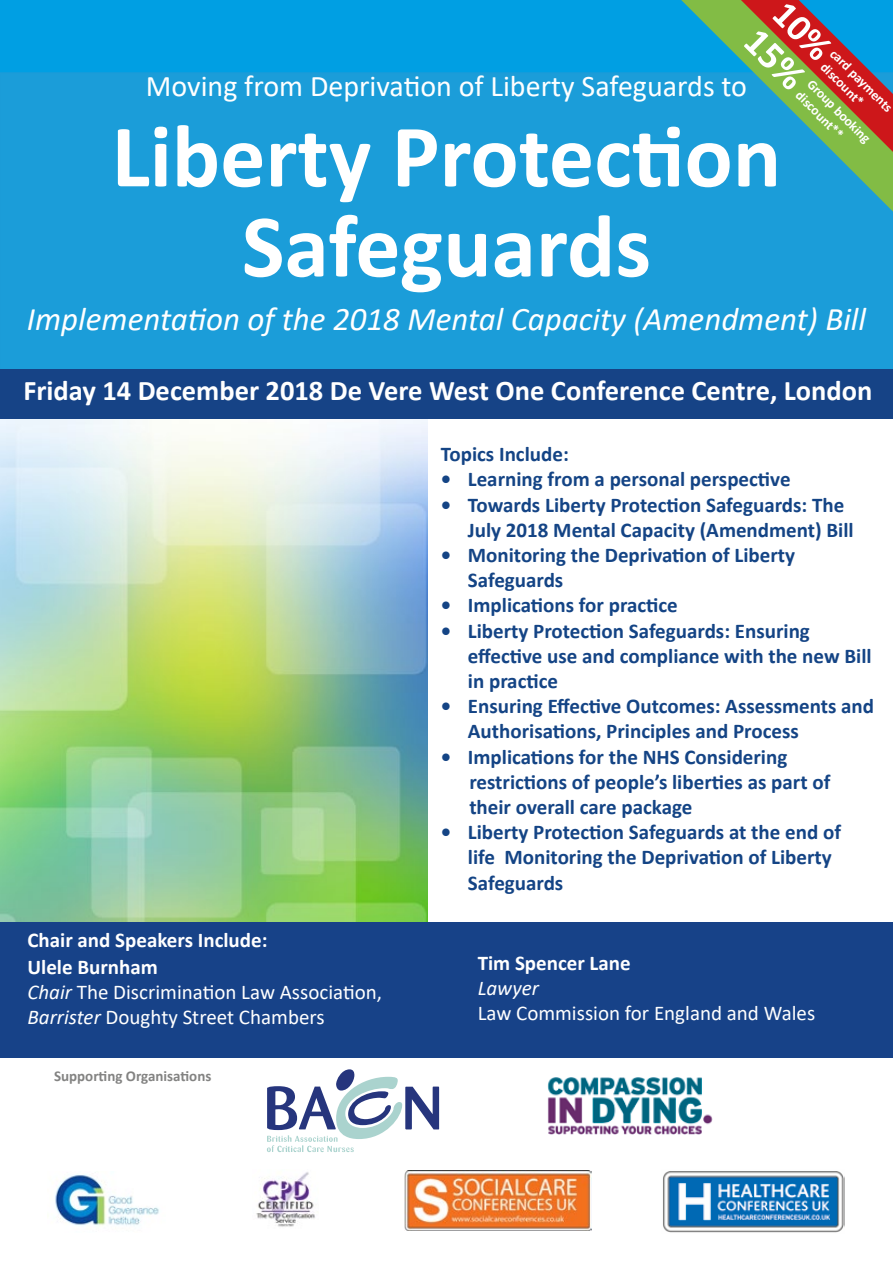
<style>
.page{position:relative;width:893px;height:1263px;background:#fff}
.page>*{position:absolute;margin:0;border:0;box-sizing:border-box;transform-origin:0 0}
.t1{font:700 90px/90px "Calibri";color:#fff;text-align:center}
.t2{font:italic 33px "Calibri";color:#fff}
.t3{font:30px "Calibri";color:#fff}
.t4{font:700 28.5px "Calibri";color:#fff}
.t5{font:700 21px/25.2px "Calibri";color:#144485}
.t6{font:21px/25.2px "Calibri";color:#fff}
.t7{font:700 21px/27.3px "Calibri";color:#fff}
.t8{font:italic 21px "Calibri";color:#fff}
.t9{font:700 15px "Calibri";color:#838382}
.t10{font:700 13.5px/16.2px "Calibri";color:#fff}
.s1{font-style:italic}
</style>
<div class="page">
<img style="left:0;top:419px;width:428px;height:503px">
<div style="left:0;top:0;width:893px;height:412px;background:#009fe3"></div>
<div style="left:0;top:73px;width:893px;height:326px;background:#1b9dd9"></div>
<img style="left:55px;top:1174px;width:104px;height:52px">
<img style="left:663px;top:1171px;width:182px;height:62px">
<img style="left:405px;top:1171px;width:187px;height:59px">
<img style="left:256px;top:1172px;width:59px;height:55px">
<div style="left:0;top:370px;width:893px;height:49px;background:#164386"></div>
<div style="left:0;top:922px;width:893px;height:135px;background:#174288"></div>
<svg style="left:267px;top:1069px;width:172px;height:83px"></svg>
<img style="left:547px;top:1077px;width:166px;height:58px">
<svg style="left:681px;top:0;width:212px;height:212px"></svg>
<p class="t10" style="left:838px;top:45px;width:84px;rotate:45deg">card payments discount*</p>
<h3 class="t3" style="left:146px;top:66px;width:603px">Moving from Deprivation of Liberty Safeguards to</h3>
<h1 class="t1" style="left:112px;top:110px;width:671px">Liberty Protection<br>Safeguards</h1>
<h2 class="t2" style="left:27px;top:296px;width:841px">Implementation of the 2018 Mental Capacity (Amendment) Bill</h2>
<p class="t10" style="left:815px;top:76px;width:85px;rotate:45deg">Group booking discount**</p>
<h3 class="t4" style="left:23px;top:370px;width:851px">Friday 14 December 2018 De Vere West One Conference Centre, London</h3>
<p class="t7" style="left:27px;top:926px;width:242px">Chair and Speakers Include:<br>Ulele Burnham</p>
<p class="t6" style="left:27px;top:979px;width:356px"><span class="s1">Chair</span> The Discrimination Law Association,<br><span class="s1">Barrister</span> Doughty Street Chambers</p>
<p class="t9" style="left:54px;top:1065px;width:159px">Supporting Organisations</p>
<p class="t5" style="left:441px;top:441px;width:129px">Topics Include:</p>
<p class="t5" style="left:441px;top:467px;width:351px">• Learning from a personal perspective</p>
<p class="t5" style="left:468px;top:492px;width:387px;text-indent:-27px">• Towards Liberty Protection Safeguards: The<br>July 2018 Mental Capacity (Amendment) Bill</p>
<p class="t5" style="left:468px;top:542px;width:329px;text-indent:-27px">• Monitoring the Deprivation of Liberty<br>Safeguards</p>
<p class="t5" style="left:441px;top:593px;width:238px">• Implications for practice</p>
<p class="t5" style="left:468px;top:618px;width:405px;text-indent:-27px">• Liberty Protection Safeguards: Ensuring effective use and compliance with the new Bill in practice</p>
<p class="t5" style="left:468px;top:693px;width:408px;text-indent:-27px">• Ensuring Effective Outcomes: Assessments and<br>Authorisations, Principles and Process</p>
<p class="t5" style="left:469px;top:744px;width:362px;text-indent:-28px">• Implications for the NHS Considering restrictions of people’s liberties as part of their overall care package</p>
<p class="t5" style="left:468px;top:819px;width:375px;text-indent:-27px">• Liberty Protection Safeguards at the end of life Monitoring the Deprivation of Liberty<br>Safeguards</p>
<p class="t7" style="left:478px;top:949px;width:155px">Tim Spencer Lane</p>
<p class="t8" style="left:478px;top:973px;width:63px">Lawyer</p>
<p class="t6" style="left:478px;top:1000px;width:339px">Law Commission for England and Wales</p>
</div>
